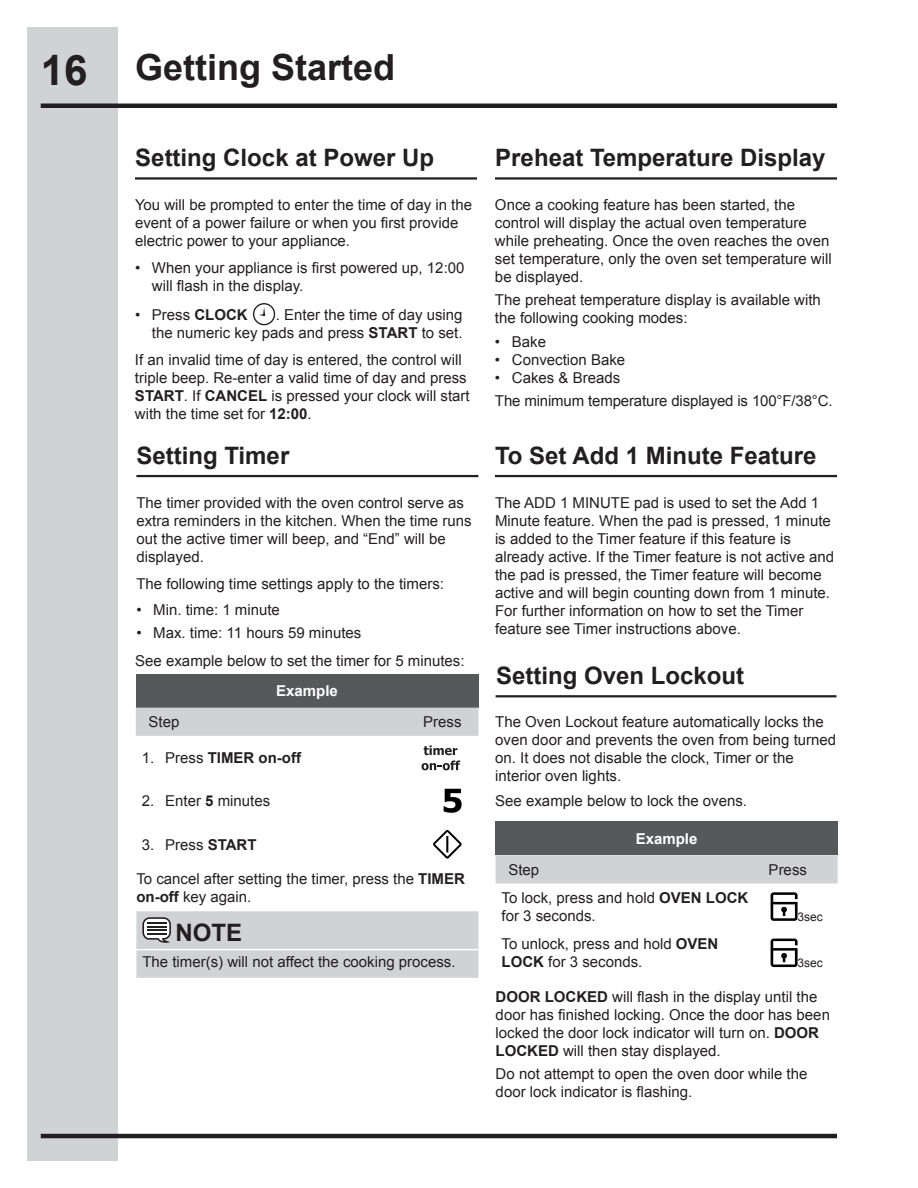
<style>
.page{position:relative;width:918px;height:1188px;background:#fff}
.page>*{position:absolute;margin:0;border:0;box-sizing:border-box;transform-origin:0 0}
.t1{font:700 36px "Arial";color:#231f20}
.t2{font:700 24px "Arial";color:#231f20}
.t3{font:15px/18px "Arial";color:#231f20}
.t4{font:700 15px "Arial";color:#231f20}
.t5{font:700 15px "Arial";color:#fff}
.t6{font:12px "Arial";color:#231f20}
.s1{font-size:42px}
.s2{font-weight:700}
.s3{font-weight:400}
</style>
<div class="page">
<div style="left:27px;top:27px;width:90px;height:1134px;background:#d1d2d4"></div>
<hr style="left:41px;top:104px;width:796px;height:4px;background:#231f20">
<hr style="left:41px;top:1134px;width:796px;height:4px;background:#231f20">
<hr style="left:496px;top:695px;width:340px;height:2px;background:#231f20">
<div style="left:496px;top:822px;width:342px;height:33px;background:#57585a"></div>
<div style="left:496px;top:855px;width:342px;height:29px;background:#d1d2d4"></div>
<svg style="left:771px;top:892px;width:27px;height:29px"></svg>
<svg style="left:771px;top:939px;width:27px;height:28px"></svg>
<hr style="left:135px;top:177px;width:342px;height:3px;background:#231f20">
<hr style="left:495px;top:177px;width:342px;height:3px;background:#231f20">
<svg style="left:259px;top:307px;width:6px;height:9px"></svg>
<div style="left:253px;top:303px;width:22px;height:22px;border:1px solid #231f20;border-radius:50%"></div>
<hr style="left:136px;top:475px;width:342px;height:2px;background:#231f20">
<hr style="left:495px;top:475px;width:342px;height:2px;background:#231f20">
<div style="left:136px;top:674px;width:342px;height:34px;background:#57585a"></div>
<div style="left:136px;top:708px;width:342px;height:28px;background:#d1d2d4"></div>
<svg style="left:424px;top:745px;width:33px;height:10px"></svg>
<svg style="left:422px;top:761px;width:38px;height:9px"></svg>
<svg style="left:444px;top:789px;width:18px;height:24px"></svg>
<svg style="left:433px;top:830px;width:29px;height:29px"></svg>
<svg style="left:136px;top:911px;width:342px;height:67px;background:#d0d1d3"></svg>
<hr style="left:147px;top:933px;width:20px;height:2px;background:#231f20">
<h1 class="t1" style="left:41px;top:44px;width:356px"><span class="s1">16</span> Getting Started</h1>
<h2 class="t2" style="left:135px;top:142px;width:300px">Setting Clock at Power Up</h2>
<h2 class="t2" style="left:495px;top:142px;width:332px">Preheat Temperature Display</h2>
<p class="t3" style="left:135px;top:196px;width:339px">You will be prompted to enter the time of day in the event of a power failure or when you first provide electric power to your appliance.</p>
<p class="t3" style="left:152px;top:259px;width:314px;text-indent:-17px">• When your appliance is first powered up, 12:00 will flash in the display.</p>
<p class="t3" style="left:135px;top:306px;width:114px">• Press <span class="s2">CLOCK</span></p>
<p class="t3" style="left:495px;top:196px;width:338px">Once a cooking feature has been started, the control will display the actual oven temperature while preheating. Once the oven reaches the oven set temperature, only the oven set temperature will be displayed.</p>
<p class="t3" style="left:495px;top:291px;width:327px">The preheat temperature display is available with the following cooking modes:</p>
<p class="t3" style="left:495px;top:333px;width:53px">• Bake</p>
<p class="t3" style="left:495px;top:351px;width:132px">• Convection Bake</p>
<p class="t3" style="left:495px;top:366px;width:339px;line-height:23.4px">• Cakes &amp; Breads<br>The minimum temperature displayed is 100°F/38°C.</p>
<p class="t3" style="left:152px;top:306px;width:312px;text-align:right">. Enter the time of day using<br>the numeric key pads and press <span class="s2">START</span> to set.</p>
<p class="t3" style="left:135px;top:350px;width:336px">If an invalid time of day is entered, the control will triple beep. Re-enter a valid time of day and press <span class="s2">START</span>. If <span class="s2">CANCEL</span> is pressed your clock will start with the time set for <span class="s2">12:00</span>.</p>
<h2 class="t2" style="left:136px;top:440px;width:154px">Setting Timer</h2>
<h2 class="t2" style="left:495px;top:440px;width:323px">To Set Add 1 Minute Feature</h2>
<p class="t3" style="left:136px;top:494px;width:337px">The timer provided with the oven control serve as extra reminders in the kitchen. When the time runs out the active timer will beep, and “End” will be displayed.</p>
<p class="t3" style="left:136px;top:574px;width:309px">The following time settings apply to the timers:</p>
<p class="t3" style="left:136px;top:601px;width:145px">• Min. time: 1 minute</p>
<p class="t3" style="left:136px;top:624px;width:227px">• Max. time: 11 hours 59 minutes</p>
<p class="t3" style="left:135px;top:652px;width:331px">See example below to set the timer for 5 minutes:</p>
<p class="t5" style="left:276px;top:681px;width:63px">Example</p>
<p class="t3" style="left:149px;top:713px;width:32px">Step</p>
<p class="t3" style="left:423px;top:713px;width:40px">Press</p>
<p class="t4" style="left:142px;top:748px;width:161px"><span class="s3">1. Press</span> TIMER on-off</p>
<p class="t3" style="left:142px;top:792px;width:130px">2. Enter <span class="s2">5</span> minutes</p>
<p class="t3" style="left:142px;top:836px;width:116px">3. Press <span class="s2">START</span></p>
<p class="t3" style="left:136px;top:870px;width:330px">To cancel after setting the timer, press the <span class="s2">TIMER on-off</span> key again.</p>
<h2 class="t2" style="left:175px;top:916px;width:68px">NOTE</h2>
<p class="t3" style="left:142px;top:952px;width:315px">The timer(s) will not affect the cooking process.</p>
<p class="t3" style="left:495px;top:494px;width:341px">The ADD 1 MINUTE pad is used to set the Add 1<br>Minute feature. When the pad is pressed, 1 minute is added to the Timer feature if this feature is already active. If the Timer feature is not active and the pad is pressed, the Timer feature will become active and will begin counting down from 1 minute.<br>For further information on how to set the Timer feature see Timer instructions above.</p>
<h2 class="t2" style="left:496px;top:659px;width:250px">Setting Oven Lockout</h2>
<p class="t3" style="left:495px;top:713px;width:343px">The Oven Lockout feature automatically locks the oven door and prevents the oven from being turned on. It does not disable the clock, Timer or the interior oven lights.</p>
<p class="t3" style="left:495px;top:791px;width:253px">See example below to lock the ovens.</p>
<p class="t5" style="left:636px;top:829px;width:63px">Example</p>
<p class="t3" style="left:508px;top:861px;width:32px">Step</p>
<p class="t3" style="left:769px;top:861px;width:40px">Press</p>
<p class="t3" style="left:502px;top:889px;width:248px">To lock, press and hold <span class="s2">OVEN LOCK </span>for 3 seconds.</p>
<p class="t6" style="left:798px;top:909px;width:27px">3sec</p>
<p class="t3" style="left:502px;top:935px;width:218px">To unlock, press and hold <span class="s2">OVEN<br>LOCK</span> for 3 seconds.</p>
<p class="t6" style="left:798px;top:955px;width:27px">3sec</p>
<p class="t3" style="left:496px;top:988px;width:336px"><span class="s2">DOOR LOCKED</span> will flash in the display until the door has finished locking. Once the door has been locked the door lock indicator will turn on. <span class="s2">DOOR LOCKED</span> will then stay displayed.</p>
<p class="t3" style="left:496px;top:1065px;width:313px">Do not attempt to open the oven door while the door lock indicator is flashing.</p>
</div>
